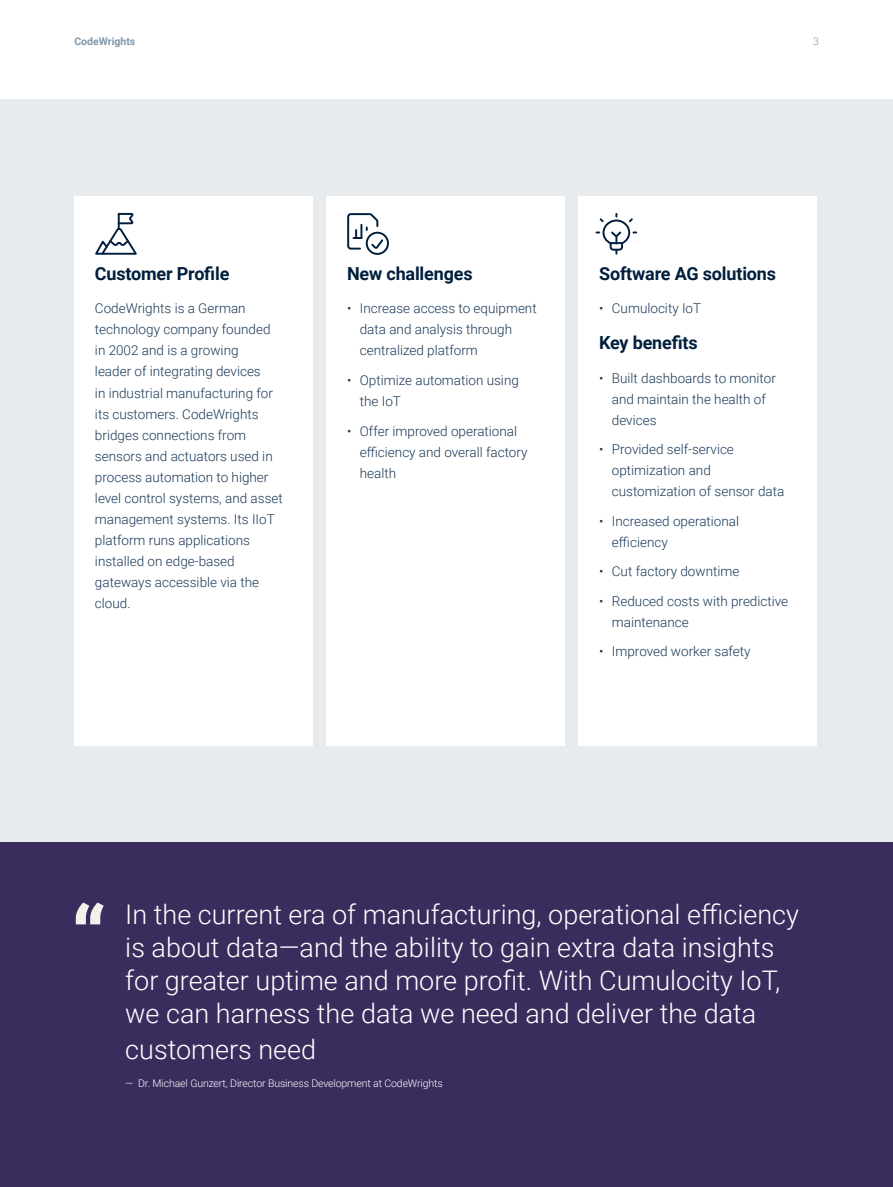
<style>
.page{position:relative;width:893px;height:1187px;background:#fff}
.page>*{position:absolute;margin:0;border:0;box-sizing:border-box;transform-origin:0 0}
.t1{font:300 27px/33px "Roboto";color:#fff}
.t2{font:700 18px "Roboto";letter-spacing:-.01em;color:#011f3d}
.t3{font:300 13.5px/21px "Roboto";color:#193857}
.t4{font:300 10.5px "Roboto";letter-spacing:-.01em;color:#fff}
.t5{font:700 10.5px "Roboto";color:#7e96ae}
.t6{font:300 10.5px "Roboto";color:#7e96ae}
</style>
<div class="page">
<div style="left:0;top:99px;width:893px;height:759px;background:#e7ebee"></div>
<div style="left:74px;top:196px;width:239px;height:550px;background:#fff"></div>
<div style="left:326px;top:196px;width:239px;height:550px;background:#fff"></div>
<div style="left:579px;top:196px;width:238px;height:550px;background:#fff"></div>
<div style="left:0;top:842px;width:893px;height:344px;background:#3b2c5e"></div>
<svg style="left:76px;top:902px;width:28px;height:22px"></svg>
<svg style="left:95px;top:213px;width:42px;height:42px"></svg>
<div style="left:366px;top:232px;width:23px;height:23px;border:2px solid #011f3d;border-radius:50%"></div>
<svg style="left:347px;top:213px;width:38px;height:37px"></svg>
<svg style="left:596px;top:214px;width:40px;height:40px"></svg>
<p class="t5" style="left:74px;top:34px;width:62px">CodeWrights</p>
<p class="t6" style="left:813px;top:34px;width:7px">3</p>
<h2 class="t2" style="left:95px;top:260px;width:136px">Customer Profile</h2>
<p class="t3" style="left:95px;top:297px;width:189px">CodeWrights is a German technology company founded in 2002 and is a growing<br>leader of integrating devices<br>in industrial manufacturing for its customers. CodeWrights bridges connections from sensors and actuators used in process automation to higher level control systems, and asset management systems. Its IIoT platform runs applications installed on edge-based gateways accessible via the cloud.</p>
<h2 class="t2" style="left:347px;top:260px;width:127px">New challenges</h2>
<p class="t3" style="left:360px;top:297px;width:178px;text-indent:-13px">• Increase access to equipment data and analysis through centralized platform</p>
<p class="t3" style="left:360px;top:369px;width:161px;text-indent:-13px">• Optimize automation using the IoT</p>
<p class="t3" style="left:360px;top:419px;width:169px;text-indent:-13px">• Offer improved operational efficiency and overall factory health</p>
<h2 class="t2" style="left:599px;top:260px;width:178px">Software AG solutions</h2>
<p class="t3" style="left:599px;top:297px;width:104px">• Cumulocity IoT</p>
<h2 class="t2" style="left:599px;top:330px;width:100px">Key benefits</h2>
<p class="t3" style="left:612px;top:367px;width:165px;text-indent:-13px">• Built dashboards to monitor and maintain the health of devices</p>
<p class="t3" style="left:612px;top:438px;width:174px;text-indent:-13px">• Provided self-service optimization and customization of sensor data</p>
<p class="t3" style="left:612px;top:510px;width:129px;text-indent:-13px">• Increased operational efficiency</p>
<p class="t3" style="left:599px;top:560px;width:142px">• Cut factory downtime</p>
<p class="t3" style="left:612px;top:590px;width:178px;text-indent:-13px">• Reduced costs with predictive maintenance</p>
<p class="t3" style="left:599px;top:640px;width:153px">• Improved worker safety</p>
<h1 class="t1" style="left:125px;top:897px;width:675px">In the current era of manufacturing, operational efficiency is about data—and the ability to gain extra data insights for greater uptime and more profit. With Cumulocity IoT, we can harness the data we need and deliver the data</h1>
<h1 class="t1" style="left:125px;top:1032px;width:192px">customers need</h1>
<p class="t4" style="left:125px;top:1075px;width:319px">— Dr. Michael Gunzert, Director Business Development at CodeWrights</p>
</div>
